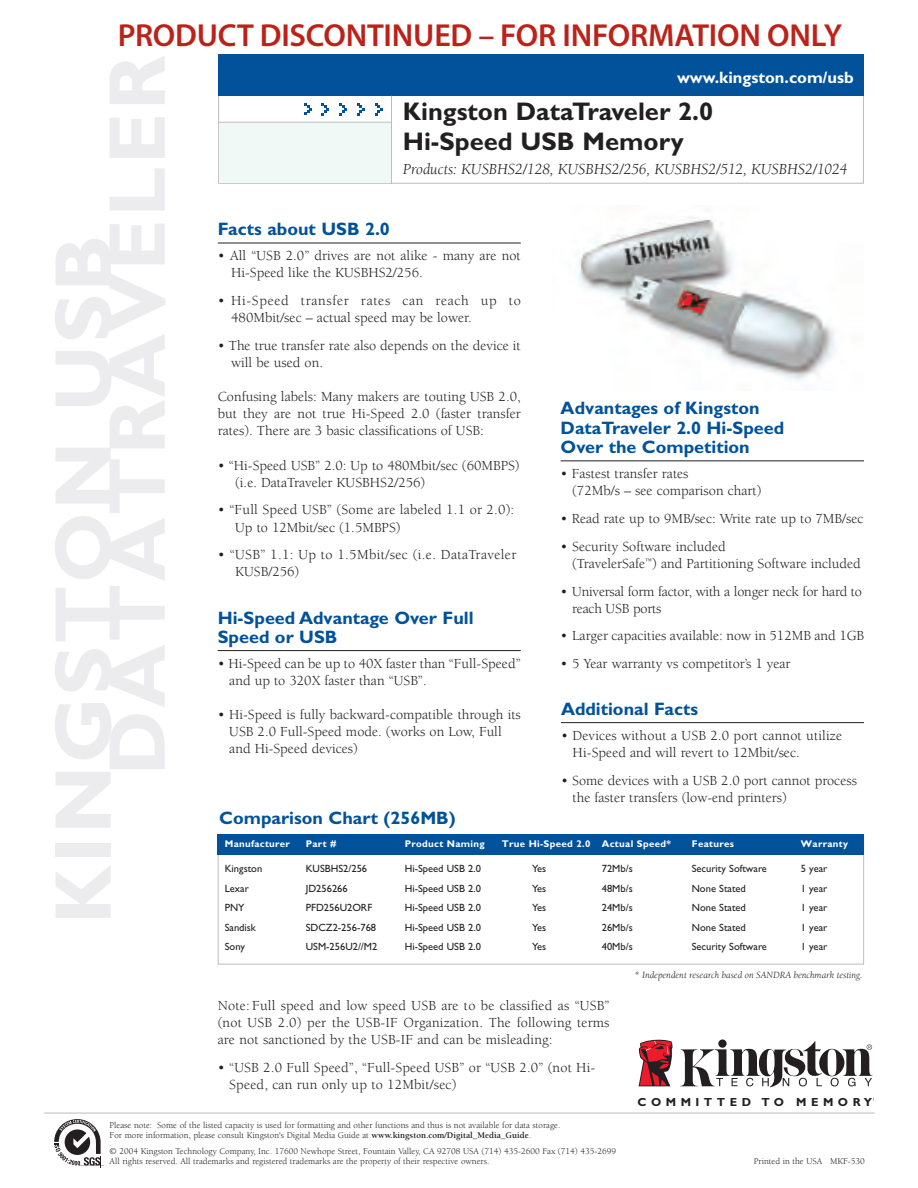
<style>
.page{position:relative;width:918px;height:1188px;background:#fff}
.page>*{position:absolute;margin:0;border:0;box-sizing:border-box;transform-origin:0 0}
.t1{font:600 31.95px "Myriad Pro";letter-spacing:-.005em;color:#bb2219}
.t2{font:700 25.5px/30px "Gill Sans Std";color:#231f20}
.t3{font:700 18px/19.5px "Gill Sans Std";color:#01529b}
.t4{font:700 16.5px "Gill Sans Std";color:#fff}
.t5{font:italic 15.75px "Berkeley Std";color:#231f20}
.t6{font:14.25px/17.1px "Berkeley Std";color:#231f20}
.t7{font:14.25px/17.1px "Berkeley Std";letter-spacing:.02em;color:#231f20}
.t8{font:14.25px/17.1px "Berkeley Std";letter-spacing:.025em;color:#231f20}
.t9{font:700 11.7px "Gill Sans Std";letter-spacing:.385em;color:#231f20}
.t10{font:10.5px "Gill Sans Std";color:#231f20}
.t11{font:700 9.75px "Gill Sans Std";letter-spacing:.03em;color:#fff}
.t12{font:italic 9.75px "Berkeley Std";color:#231f20}
.t13{font:9px/9.6px "Berkeley Std";color:#231f20}
.s1{font-weight:700}
</style>
<div class="page">
<img style="left:578px;top:217px;width:258px;height:163px">
<hr style="left:218px;top:243px;width:303px;height:1px;background:#231f20">
<div style="left:218px;top:54px;width:646px;height:42px;background:#01529b"></div>
<svg style="left:305px;top:104px;width:6px;height:10px"></svg>
<svg style="left:322px;top:103px;width:7px;height:12px"></svg>
<svg style="left:340px;top:103px;width:7px;height:12px"></svg>
<svg style="left:357px;top:103px;width:8px;height:12px"></svg>
<svg style="left:375px;top:103px;width:7px;height:12px"></svg>
<svg style="left:54px;top:1119px;width:50px;height:48px"></svg>
<svg style="left:680px;top:1041px;width:193px;height:46px"></svg>
<svg style="left:639px;top:1040px;width:34px;height:46px;background:#a54048"></svg>
<hr style="left:44px;top:1113px;width:831px;height:1px;background:#bcbdc0">
<hr style="left:561px;top:461px;width:303px;height:1px;background:#231f20">
<hr style="left:218px;top:650px;width:303px;height:1px;background:#231f20">
<div style="left:218px;top:835px;width:646px;height:129px;border:1px solid #bcbdc0"></div>
<div style="left:218px;top:835px;width:646px;height:20px;background:#01529b"></div>
<hr style="left:561px;top:722px;width:303px;height:1px;background:#231f20">
<div style="left:219px;top:123px;width:173px;height:59px;background:#f1f9f6"></div>
<hr style="left:218px;top:122px;width:173px;height:1px;background:#bcbdc0">
<hr style="left:391px;top:96px;width:1px;height:88px;background:#bcbdc0">
<h1 class="t1" style="left:118px;top:15px;width:726px">PRODUCT DISCONTINUED – FOR INFORMATION ONLY</h1>
<p class="t4" style="left:677px;top:71px;width:178px">www.kingston.com/usb</p>
<h2 class="t2" style="left:403px;top:99px;width:312px">Kingston DataTraveler 2.0<br>Hi-Speed USB Memory</h2>
<p class="t5" style="left:403px;top:163px;width:446px">Products: KUSBHS2/128, KUSBHS2/256, KUSBHS2/512, KUSBHS2/1024</p>
<p class="t3" style="left:218px;top:221px;width:174px">Facts about USB 2.0</p>
<p class="t6" style="left:231px;top:248px;width:291px;text-indent:-13px">• All “USB 2.0” drives are not alike - many are not<br>Hi-Speed like the KUSBHS2/256.</p>
<p class="t7" style="left:231px;top:293px;width:291px;text-indent:-13px">• Hi-Speed transfer rates can reach up to<br>480Mbit/sec – actual speed may be lower.</p>
<p class="t6" style="left:231px;top:338px;width:291px;text-indent:-13px">• The true transfer rate also depends on the device it will be used on.</p>
<p class="t6" style="left:218px;top:389px;width:305px;text-align:justify">Confusing labels: Many makers are touting USB 2.0, but they are not true Hi-Speed 2.0 (faster transfer rates). There are 3 basic classifications of USB:</p>
<p class="t6" style="left:235px;top:458px;width:286px;text-indent:-17px">• “Hi-Speed USB” 2.0: Up to 480Mbit/sec (60MBPS) (i.e. DataTraveler KUSBHS2/256)</p>
<p class="t6" style="left:235px;top:503px;width:281px;text-indent:-17px">• “Full Speed USB” (Some are labeled 1.1 or 2.0):<br>Up to 12Mbit/sec (1.5MBPS)</p>
<p class="t8" style="left:235px;top:547px;width:283px;text-indent:-17px">• “USB” 1.1: Up to 1.5Mbit/sec (i.e. DataTraveler<br>KUSB/256)</p>
<p class="t3" style="left:218px;top:609px;width:257px">Hi-Speed Advantage Over Full<br>Speed or USB</p>
<p class="t6" style="left:229px;top:656px;width:293px;text-indent:-12px">• Hi-Speed can be up to 40X faster than “Full-Speed” and up to 320X faster than “USB”.</p>
<p class="t6" style="left:229px;top:707px;width:293px;text-indent:-12px">• Hi-Speed is fully backward-compatible through its<br>USB 2.0 Full-Speed mode. (works on Low, Full and Hi-Speed devices)</p>
<p class="t3" style="left:561px;top:400px;width:225px">Advantages of Kingston<br>DataTraveler 2.0 Hi-Speed<br>Over the Competition</p>
<p class="t6" style="left:572px;top:466px;width:191px;text-indent:-12px">• Fastest transfer rates<br>(72Mb/s – see comparison chart)</p>
<p class="t6" style="left:561px;top:511px;width:304px">• Read rate up to 9MB/sec: Write rate up to 7MB/sec</p>
<p class="t6" style="left:572px;top:539px;width:290px;text-indent:-12px">• Security Software included<br>(TravelerSafe<sup>™</sup>) and Partitioning Software included</p>
<p class="t6" style="left:572px;top:584px;width:291px;text-indent:-12px">• Universal form factor, with a longer neck for hard to reach USB ports</p>
<p class="t6" style="left:561px;top:629px;width:305px">• Larger capacities available: now in 512MB and 1GB</p>
<p class="t6" style="left:561px;top:656px;width:231px">• 5 Year warranty vs competitor’s 1 year</p>
<p class="t3" style="left:561px;top:701px;width:139px">Additional Facts</p>
<p class="t6" style="left:573px;top:728px;width:271px;text-indent:-12px">• Devices without a USB 2.0 port cannot utilize<br>Hi-Speed and will revert to 12Mbit/sec.</p>
<p class="t6" style="left:573px;top:773px;width:286px;text-indent:-12px">• Some devices with a USB 2.0 port cannot process the faster transfers (low-end printers)</p>
<p class="t3" style="left:219px;top:810px;width:238px">Comparison Chart (256MB)</p>
<p class="t11" style="left:225px;top:840px;width:67px">Manufacturer</p>
<p class="t11" style="left:306px;top:840px;width:32px">Part #</p>
<p class="t11" style="left:405px;top:840px;width:82px">Product Naming</p>
<p class="t11" style="left:502px;top:840px;width:171px">True Hi-Speed 2.0 Actual Speed*</p>
<p class="t11" style="left:692px;top:840px;width:44px">Features</p>
<p class="t11" style="left:801px;top:840px;width:49px">Warranty</p>
<p class="t10" style="left:225px;top:865px;width:39px">Kingston</p>
<p class="t10" style="left:306px;top:865px;width:63px">KUSBHS2/256</p>
<p class="t10" style="left:405px;top:865px;width:78px">Hi-Speed USB 2.0</p>
<p class="t10" style="left:532px;top:865px;width:16px">Yes</p>
<p class="t10" style="left:602px;top:865px;width:32px">72Mb/s</p>
<p class="t10" style="left:692px;top:865px;width:77px">Security Software</p>
<p class="t10" style="left:801px;top:865px;width:28px">5 year</p>
<p class="t10" style="left:225px;top:884px;width:26px">Lexar</p>
<p class="t10" style="left:306px;top:884px;width:43px">JD256266</p>
<p class="t10" style="left:405px;top:884px;width:78px">Hi-Speed USB 2.0</p>
<p class="t10" style="left:532px;top:884px;width:16px">Yes</p>
<p class="t10" style="left:602px;top:884px;width:32px">48Mb/s</p>
<p class="t10" style="left:692px;top:884px;width:56px">None Stated</p>
<p class="t10" style="left:801px;top:884px;width:28px">1 year</p>
<p class="t10" style="left:225px;top:904px;width:21px">PNY</p>
<p class="t10" style="left:306px;top:904px;width:68px">PFD256U2ORF</p>
<p class="t10" style="left:405px;top:904px;width:78px">Hi-Speed USB 2.0</p>
<p class="t10" style="left:532px;top:904px;width:16px">Yes</p>
<p class="t10" style="left:602px;top:904px;width:32px">24Mb/s</p>
<p class="t10" style="left:692px;top:904px;width:56px">None Stated</p>
<p class="t10" style="left:801px;top:904px;width:28px">1 year</p>
<p class="t10" style="left:225px;top:923px;width:33px">Sandisk</p>
<p class="t10" style="left:306px;top:923px;width:72px">SDCZ2-256-768</p>
<p class="t10" style="left:405px;top:923px;width:78px">Hi-Speed USB 2.0</p>
<p class="t10" style="left:532px;top:923px;width:16px">Yes</p>
<p class="t10" style="left:602px;top:923px;width:32px">26Mb/s</p>
<p class="t10" style="left:692px;top:923px;width:56px">None Stated</p>
<p class="t10" style="left:801px;top:923px;width:28px">1 year</p>
<p class="t10" style="left:225px;top:943px;width:22px">Sony</p>
<p class="t10" style="left:306px;top:943px;width:73px">USM-256U2//M2</p>
<p class="t10" style="left:405px;top:943px;width:78px">Hi-Speed USB 2.0</p>
<p class="t10" style="left:532px;top:943px;width:16px">Yes</p>
<p class="t10" style="left:602px;top:943px;width:32px">40Mb/s</p>
<p class="t10" style="left:692px;top:943px;width:77px">Security Software</p>
<p class="t10" style="left:801px;top:943px;width:28px">1 year</p>
<p class="t6" style="left:218px;top:998px;width:393px;text-align:justify">Note: Full speed and low speed USB are to be classified as “USB” (not USB 2.0) per the USB-IF Organization. The following terms are not sanctioned by the USB-IF and can be misleading:</p>
<p class="t6" style="left:229px;top:1060px;width:367px;text-indent:-12px">• “USB 2.0 Full Speed”, “Full-Speed USB” or “USB 2.0” (not Hi-<br>Speed, can run only up to 12Mbit/sec)</p>
<p class="t12" style="left:635px;top:971px;width:229px">* Independent research based on SANDRA benchmark testing.</p>
<p class="t9" style="left:638px;top:1097px;width:236px">COMMITTED TO MEMORY</p>
<p class="t13" style="left:110px;top:1122px;width:452px">Please note: Some of the listed capacity is used for formatting and other functions and thus is not available for data storage.<br>For more information, please consult Kingston's Digital Media Guide at <span class="s1">www.kingston.com/Digital_Media_Guide</span>.</p>
<p class="t13" style="left:110px;top:1147px;width:508px">© 2004 Kingston Technology Company, Inc. 17600 Newhope Street, Fountain Valley, CA 92708 USA (714) 435-2600 Fax (714) 435-2699<br>All rights reserved. All trademarks and registered trademarks are the property of their respective owners.</p>
<p class="t13" style="left:754px;top:1157px;width:113px">Printed in the USA MKF-530</p>
</div>
